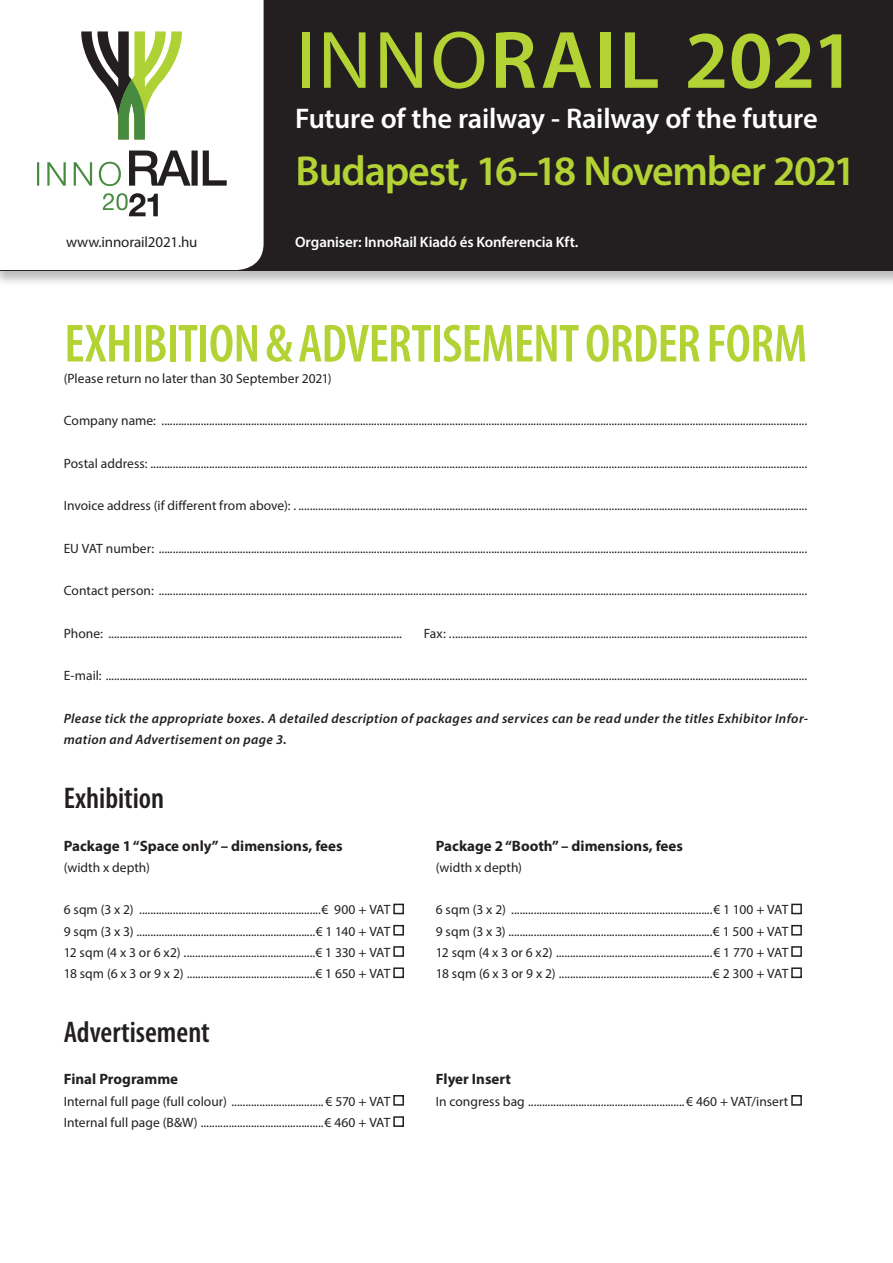
<style>
.page{position:relative;width:893px;height:1263px;background:#fff}
.page>*{position:absolute;margin:0;border:0;box-sizing:border-box;transform-origin:0 0}
.közcím{font:600 82.2px "Myriad Pro";letter-spacing:.01em;color:#b3d234}
.kenyér{font:600 condensed 54px "Myriad Pro";letter-spacing:-.015em;color:#b3d234}
.közcím-2{font:600 42px "Myriad Pro";letter-spacing:-.03em;color:#b3d234}
.hír_címe{font:600 condensed 30px "Myriad Pro";color:#231f20}
.kenyér-2{font:600 28.5px "Myriad Pro";letter-spacing:-.01em;color:#fff}
.keret_címe{font:700 15px "Myriad Pro";color:#231f20}
.t1{font:600 15px "Myriad Pro";letter-spacing:-.01em;color:#fff}
.t2{font:15px "Myriad Pro";letter-spacing:-.01em;color:#231f20}
.kenyér-3{font:13.5px "Myriad Pro";color:#231f20}
.kenyér-4{font:13.5px "Myriad Pro";letter-spacing:-.02em;color:#231f20}
.kenyér-5{font:italic 600 13.5px/21.3px "Myriad Pro";letter-spacing:.03em;color:#231f20}
.s1{font-weight:400}
</style>
<div class="page">
<div style="left:393px;top:904px;width:11px;height:10px;border:2px solid #231f20"></div>
<div style="left:393px;top:925px;width:11px;height:10px;border:2px solid #231f20"></div>
<div style="left:393px;top:946px;width:11px;height:11px;border:2px solid #231f20"></div>
<div style="left:393px;top:967px;width:11px;height:11px;border:2px solid #231f20"></div>
<div style="left:393px;top:1095px;width:11px;height:11px;border:2px solid #231f20"></div>
<div style="left:393px;top:1116px;width:11px;height:11px;border:2px solid #231f20"></div>
<div style="left:791px;top:904px;width:11px;height:10px;border:2px solid #231f20"></div>
<div style="left:791px;top:925px;width:11px;height:10px;border:2px solid #231f20"></div>
<div style="left:791px;top:946px;width:11px;height:11px;border:2px solid #231f20"></div>
<div style="left:791px;top:967px;width:11px;height:11px;border:2px solid #231f20"></div>
<div style="left:791px;top:1095px;width:11px;height:11px;border:2px solid #231f20"></div>
<div style="left:0;top:0;width:893px;height:287px;background:#231f20;opacity:.3"></div>
<div style="left:0;top:0;width:893px;height:270px;background:#231f20"></div>
<div style="left:0;top:0;width:264px;height:270px;background:#fff"></div>
<svg style="left:37px;top:151px;width:190px;height:65px;background:#d3d6d2"></svg>
<svg style="left:81px;top:31px;width:101px;height:108px"></svg>
<div style="left:37px;top:219px;width:190px;height:45px;background:#fff"></div>
<p class="közcím" style="left:296px;top:8px;width:562px"><span class="s1">INNO</span>RAIL 2021</p>
<p class="kenyér-2" style="left:295px;top:100px;width:524px">Future of the railway - Railway of the future</p>
<p class="közcím-2" style="left:295px;top:144px;width:562px">Budapest, 16–18 November 2021</p>
<p class="t2" style="left:66px;top:232px;width:133px">www.innorail2021.hu</p>
<p class="t1" style="left:295px;top:232px;width:285px">Organiser: InnoRail Kiadó és Konferencia Kft.</p>
<p class="kenyér" style="left:64px;top:314px;width:744px">EXHIBITION &amp; ADVERTISEMENT ORDER FORM</p>
<p class="kenyér-3" style="left:64px;top:370px;width:269px">(Please return no later than 30 September 2021)</p>
<p class="kenyér-3" style="left:64px;top:412px;width:745px">Company name: .......................................................................................................................................................................................................................................</p>
<p class="kenyér-3" style="left:64px;top:455px;width:745px">Postal address: ...........................................................................................................................................................................................................................................</p>
<p class="kenyér-3" style="left:64px;top:497px;width:745px">Invoice address (if different from above): . ......................................................................................................................................................................................</p>
<p class="kenyér-3" style="left:64px;top:540px;width:745px">EU VAT number: ........................................................................................................................................................................................................................................</p>
<p class="kenyér-3" style="left:64px;top:582px;width:745px">Contact person: ........................................................................................................................................................................................................................................</p>
<p class="kenyér-3" style="left:64px;top:625px;width:340px">Phone: .........................................................................................................</p>
<p class="kenyér-3" style="left:424px;top:625px;width:385px">Fax: ................................................................................................................................</p>
<p class="kenyér-3" style="left:64px;top:667px;width:745px">E-mail: ...........................................................................................................................................................................................................................................................</p>
<p class="kenyér-5" style="left:64px;top:707px;width:746px">Please tick the appropriate boxes. A detailed description of packages and services can be read under the titles Exhibitor Infor&shy;mation and Advertisement on page 3.</p>
<p class="hír_címe" style="left:64px;top:782px;width:102px">Exhibition</p>
<p class="keret_címe" style="left:64px;top:836px;width:280px">Package 1 “Space only” – dimensions, fees</p>
<p class="kenyér-3" style="left:64px;top:859px;width:88px">(width x depth)</p>
<p class="kenyér-3" style="left:64px;top:901px;width:328px">6 sqm (3 x 2) .................................................................€ 900 + VAT</p>
<p class="kenyér-4" style="left:64px;top:923px;width:328px">9 sqm (3 x 3) ................................................................€ 1 140 + VAT</p>
<p class="kenyér-3" style="left:64px;top:944px;width:328px">12 sqm (4 x 3 or 6 x2) ...............................................€ 1 330 + VAT</p>
<p class="kenyér-3" style="left:64px;top:965px;width:328px">18 sqm (6 x 3 or 9 x 2) ..............................................€ 1 650 + VAT</p>
<p class="hír_címe" style="left:64px;top:1015px;width:148px">Advertisement</p>
<p class="keret_címe" style="left:64px;top:1069px;width:116px">Final Programme</p>
<p class="kenyér-3" style="left:64px;top:1093px;width:328px">Internal full page (full colour) ................................. € 570 + VAT</p>
<p class="kenyér-3" style="left:64px;top:1114px;width:328px">Internal full page (B&amp;W) ............................................€ 460 + VAT</p>
<p class="keret_címe" style="left:436px;top:836px;width:249px">Package 2 “Booth” – dimensions, fees</p>
<p class="kenyér-3" style="left:436px;top:859px;width:88px">(width x depth)</p>
<p class="kenyér-4" style="left:436px;top:901px;width:354px">6 sqm (3 x 2) ........................................................................€ 1 100 + VAT</p>
<p class="kenyér-3" style="left:436px;top:923px;width:354px">9 sqm (3 x 3) .........................................................................€ 1 500 + VAT</p>
<p class="kenyér-3" style="left:436px;top:944px;width:354px">12 sqm (4 x 3 or 6 x2) ........................................................€ 1 770 + VAT</p>
<p class="kenyér-3" style="left:436px;top:965px;width:354px">18 sqm (6 x 3 or 9 x 2) .......................................................€ 2 300 + VAT</p>
<p class="keret_címe" style="left:436px;top:1069px;width:77px">Flyer Insert</p>
<p class="kenyér-3" style="left:436px;top:1093px;width:354px">In congress bag ........................................................€ 460 + VAT/insert</p>
</div>
